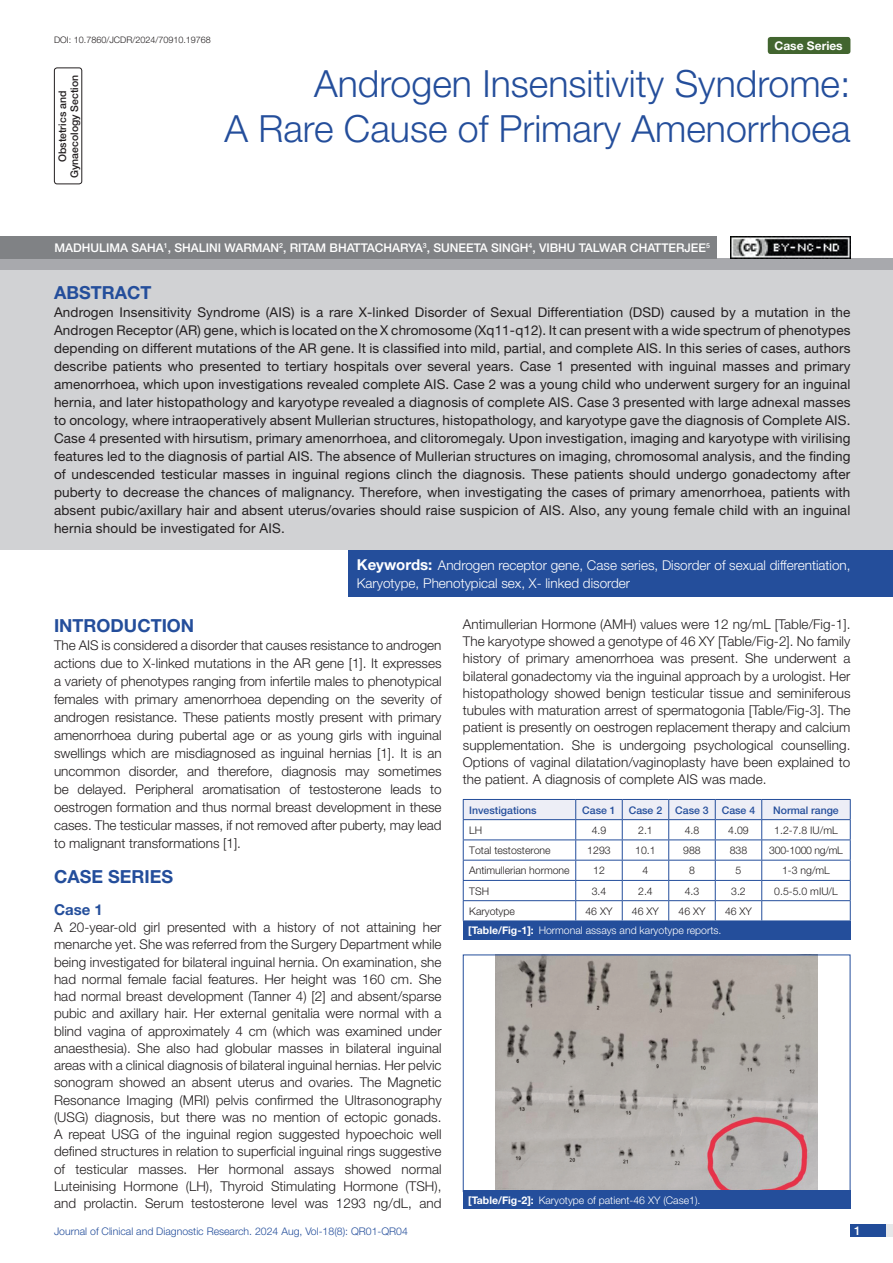
<style>
.page{position:relative;width:893px;height:1263px;background:#fff}
.page>*{position:absolute;margin:0;border:0;box-sizing:border-box;transform-origin:0 0}
.t1{font:300 37.5px/45px "Helvetica Neue";color:#244e9b;text-align:right}
.Heading{font:700 18px "Helvetica Neue";color:#244e9b}
.Abstract_head{font:700 18px "Helvetica Neue";color:#244e9b}
.HEAD_2{font:700 15px "Helvetica Neue";color:#244e9b}
.Body_text{font:300 13.5px/17.2px "Helvetica Neue";letter-spacing:.005em;color:#231f20;text-align:justify}
.Abstract_Text{font:13.5px/18px "Helvetica Neue";letter-spacing:.01em;color:#231f20;text-align:justify}
.Key_words{font:300 13.5px/18.8px "Helvetica Neue";color:#fff}
.Author{font:500 12px "Helvetica Neue";color:#fff}
.t2{font:700 12px "Helvetica Neue";color:#fff}
.TABLE_FIG{font:300 10.5px "Helvetica Neue";color:#fff}
.tb_txt_numeric{font:300 10.5px "Helvetica Neue";color:#231f20}
.t3{font:300 10.5px "Helvetica Neue";color:#244e9b}
.tb_txt{font:300 10.5px "Helvetica Neue";color:#231f20}
.tb_head{font:500 10.5px "Helvetica Neue";color:#244e9b}
.section{font:500 10.5px/12px "Helvetica Neue";color:#231f20;text-align:center}
.tb_txt_numeric-2{font:300 10.5px "Helvetica Neue";letter-spacing:-.025em;color:#231f20}
.DOI{font:300 9px "Helvetica Neue";color:#231f20}
.s1{font-weight:700;font-size:15px}
.s2{font-weight:700}
</style>
<div class="page">
<div style="left:850px;top:1224px;width:43px;height:13px;background:#e6e7e9"></div>
<div style="left:850px;top:1224px;width:35px;height:13px;background:#214c99"></div>
<div style="left:54px;top:68px;width:28px;height:116px;border:1px solid #231f20;border-radius:3px"></div>
<div style="left:768px;top:37px;width:82px;height:17px;background:#42652f;border-radius:3px"></div>
<div style="left:0;top:259px;width:893px;height:12px;background:#a8a9ad"></div>
<div style="left:0;top:236px;width:717px;height:23px;background:#808285"></div>
<div style="left:0;top:271px;width:893px;height:279px;background:#d1d2d4"></div>
<div style="left:349px;top:550px;width:544px;height:46px;background:#244e9b"></div>
<svg style="left:463px;top:799px;width:388px;height:121px"></svg>
<hr style="left:762px;top:920px;width:89px;height:1px;background:#244e9b">
<div style="left:463px;top:920px;width:387px;height:19px;background:#244e9b"></div>
<img style="left:496px;top:956px;width:322px;height:234px">
<div style="left:463px;top:1190px;width:387px;height:19px;background:#244e9b"></div>
<img style="left:730px;top:236px;width:120px;height:23px">
<p class="DOI" style="left:54px;top:35px;width:158px">DOI: 10.7860/JCDR/2024/70910.19768</p>
<p class="section" style="left:56px;top:178px;width:105px;rotate:-90deg">OBSTETRICS AND<br>GYNAECOLOGY SECTION</p>
<p class="t1" style="left:224px;top:60px;width:627px">Androgen Insensitivity Syndrome:<br>A Rare Cause of Primary Amenorrhoea</p>
<p class="t2" style="left:774px;top:38px;width:70px">Case Series</p>
<p class="Author" style="left:54px;top:240px;width:657px">MADHULIMA SAHA<sup>1</sup>, SHALINI WARMAN<sup>2</sup>, RITAM BHATTACHARYA<sup>3</sup>, SUNEETA SING H<sup>4</sup>, VIBHU TALWAR CHATTERJEE<sup>5</sup></p>
<p class="Abstract_head" style="left:54px;top:281px;width:99px">ABSTRACT</p>
<p class="Abstract_Text" style="left:54px;top:303px;width:798px">Androgen Insensitivity Syndrome (AIS) is a rare X-linked Disorder of Sexual Differentiation (DSD) caused by a mutation in the Androgen Receptor (AR) gene, which is located on the X chromosome (Xq11-q12). It can present with a wide spectrum of phenotypes depending on different mutations of the AR gene. It is classified into mild, partial, and complete AIS. In this series of cases, authors describe patients who presented to tertiary hospitals over several years. Case 1 presented with inguinal masses and primary amenorrhoea, which upon investigations revealed complete AIS. Case 2 was a young child who underwent surgery for an inguinal hernia, and later histopathology and karyotype revealed a diagnosis of complete AIS. Case 3 presented with large adnexal masses to oncology, where intraoperatively absent Mullerian structures, histopathology, and karyotype gave the diagnosis of Complete AIS.<br>Case 4 presented with hirsutism, primary amenorrhoea, and clitoromegaly. Upon investigation, imaging and karyotype with virilising features led to the diagnosis of partial AIS. The absence of Mullerian structures on imaging, chromosomal analysis, and the finding of undescended testicular masses in inguinal regions clinch the diagnosis. These patients should undergo gonadectomy after puberty to decrease the chances of malignancy. Therefore, when investigating the cases of primary amenorrhoea, patients with absent pubic/axillary hair and absent uterus/ovaries should raise suspicion of AIS. Also, any young female child with an inguinal hernia should be investigated for AIS.</p>
<p class="Key_words" style="left:357px;top:555px;width:495px"><span class="s1">Keywords:</span> Androgen receptor gene, Case series, Disorder of sexual differentiation,<br>Karyotype, Phenotypical sex, X- linked disorder</p>
<p class="Heading" style="left:54px;top:615px;width:142px">INTRODUCTION</p>
<p class="Body_text" style="left:54px;top:636px;width:389px;line-height:17.9px">The AIS is considered a disorder that causes resistance to androgen actions due to X-linked mutations in the AR gene [1]. It expresses a variety of phenotypes ranging from infertile males to phenotypical females with primary amenorrhoea depending on the severity of androgen resistance. These patients mostly present with primary amenorrhoea during pubertal age or as young girls with inguinal swellings which are misdiagnosed as inguinal hernias [1]. It is an uncommon disorder, and therefore, diagnosis may sometimes be delayed. Peripheral aromatisation of testosterone leads to oestrogen formation and thus normal breast development in these cases. The testicular masses, if not removed after puberty, may lead to malignant transformations [1].</p>
<p class="Heading" style="left:54px;top:866px;width:121px">CASE SERIES</p>
<p class="HEAD_2" style="left:54px;top:900px;width:50px">Case 1</p>
<p class="Body_text" style="left:54px;top:918px;width:389px">A 20-year-old girl presented with a history of not attaining her menarche yet. She was referred from the Surgery Department while being investigated for bilateral inguinal hernia. On examination, she had normal female facial features. Her height was 160 cm. She had normal breast development (Tanner 4) [2] and absent/sparse pubic and axillary hair. Her external genitalia were normal with a blind vagina of approximately 4 cm (which was examined under anaesthesia). She also had globular masses in bilateral inguinal areas with a clinical diagnosis of bilateral inguinal hernias. Her pelvic sonogram showed an absent uterus and ovaries. The Magnetic Resonance Imaging (MRI) pelvis confirmed the Ultrasonography (USG) diagnosis, but there was no mention of ectopic gonads.<br>A repeat USG of the inguinal region suggested hypoechoic well defined structures in relation to superficial inguinal rings suggestive of testicular masses. Her hormonal assays showed normal Luteinising Hormone (LH), Thyroid Stimulating Hormone (TSH), and prolactin. Serum testosterone level was 1293 ng/dL, and</p>
<p class="Body_text" style="left:463px;top:615px;width:389px">Antimullerian Hormone (AMH) values were 12 ng/mL [Table/Fig-1].<br>The karyotype showed a genotype of 46 XY [Table/Fig-2]. No family history of primary amenorrhoea was present. She underwent a bilateral gonadectomy via the inguinal approach by a urologist. Her histopathology showed benign testicular tissue and seminiferous tubules with maturation arrest of spermatogonia [Table/Fig-3]. The patient is presently on oestrogen replacement therapy and calcium supplementation. She is undergoing psychological counselling.<br>Options of vaginal dilatation/vaginoplasty have been explained to the patient. A diagnosis of complete AIS was made.</p>
<p class="tb_head" style="left:469px;top:804px;width:69px">INVESTIGATIONS</p>
<p class="tb_head" style="left:582px;top:804px;width:35px">CASE 1</p>
<p class="tb_head" style="left:629px;top:804px;width:35px">CASE 2</p>
<p class="tb_head" style="left:675px;top:804px;width:35px">CASE 3</p>
<p class="tb_head" style="left:722px;top:804px;width:35px">CASE 4</p>
<p class="tb_head" style="left:773px;top:804px;width:67px">NORMAL RANGE</p>
<p class="tb_txt" style="left:469px;top:824px;width:15px">LH</p>
<p class="tb_txt_numeric" style="left:592px;top:824px;width:16px">4.9</p>
<p class="tb_txt_numeric" style="left:638px;top:824px;width:16px">2.1</p>
<p class="tb_txt_numeric" style="left:685px;top:824px;width:16px">4.8</p>
<p class="tb_txt_numeric" style="left:728px;top:824px;width:22px">4.09</p>
<p class="tb_txt_numeric" style="left:774px;top:824px;width:65px">1.2-7.8 IU/mL</p>
<p class="tb_txt" style="left:469px;top:844px;width:83px">Total testosterone</p>
<p class="tb_txt_numeric" style="left:587px;top:844px;width:25px">1293</p>
<p class="tb_txt_numeric" style="left:635px;top:844px;width:22px">10.1</p>
<p class="tb_txt_numeric" style="left:683px;top:844px;width:19px">988</p>
<p class="tb_txt_numeric" style="left:730px;top:844px;width:19px">838</p>
<p class="tb_txt_numeric-2" style="left:769px;top:844px;width:75px">300-1000 ng/mL</p>
<p class="tb_txt" style="left:469px;top:864px;width:102px">Antimullerian hormone</p>
<p class="tb_txt_numeric" style="left:593px;top:864px;width:13px">12</p>
<p class="tb_txt_numeric" style="left:643px;top:864px;width:7px">4</p>
<p class="tb_txt_numeric" style="left:689px;top:864px;width:7px">8</p>
<p class="tb_txt_numeric" style="left:736px;top:864px;width:7px">5</p>
<p class="tb_txt_numeric" style="left:782px;top:864px;width:49px">1-3 ng/mL</p>
<p class="tb_txt" style="left:469px;top:884px;width:21px">TSH</p>
<p class="tb_txt_numeric" style="left:592px;top:884px;width:16px">3.4</p>
<p class="tb_txt_numeric" style="left:638px;top:884px;width:16px">2.4</p>
<p class="tb_txt_numeric" style="left:685px;top:884px;width:16px">4.3</p>
<p class="tb_txt_numeric" style="left:731px;top:884px;width:16px">3.2</p>
<p class="tb_txt_numeric" style="left:774px;top:884px;width:65px">0.5-5.0 mIU/L</p>
<p class="tb_txt" style="left:469px;top:905px;width:47px">Karyotype</p>
<p class="tb_txt_numeric" style="left:585px;top:905px;width:29px">46 XY</p>
<p class="tb_txt_numeric" style="left:632px;top:905px;width:29px">46 XY</p>
<p class="tb_txt_numeric" style="left:678px;top:905px;width:29px">46 XY</p>
<p class="tb_txt_numeric" style="left:725px;top:905px;width:29px">46 XY</p>
<p class="TABLE_FIG" style="left:468px;top:924px;width:255px"><span class="s2">[Table/Fig-1]:</span> Hormonal assays and karyotype reports.</p>
<p class="TABLE_FIG" style="left:468px;top:1193px;width:234px"><span class="s2">[Table/Fig-2]:</span> Karyotype of patient-46 XY (Case1).</p>
<p class="t3" style="left:54px;top:1225px;width:355px">Journal of Clinical and Diagnostic Research. 2024 Aug, Vol-18(8): QR01-QR04</p>
<p class="Author" style="left:854px;top:1223px;width:8px">1</p>
</div>
